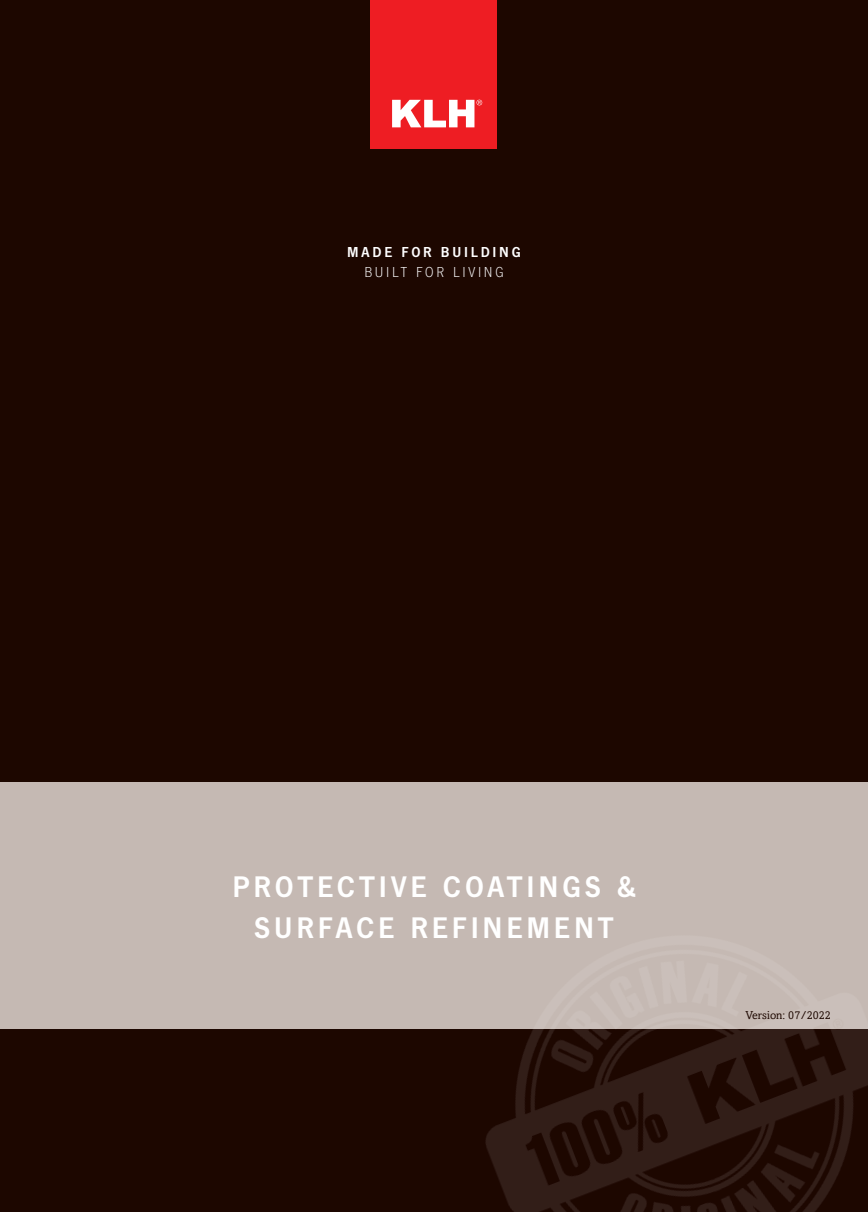
<style>
.page{position:relative;width:868px;height:1212px;background:#fff}
.page>*{position:absolute;margin:0;border:0;box-sizing:border-box;transform-origin:0 0}
.t1{font:600 30.9px/41.8px "News Got T";letter-spacing:.12em;color:#fff}
.t2{font:600 15px "News Got T";letter-spacing:.185em;color:#fff}
.t3{font:15px "News Got T Ligh";letter-spacing:.18em;color:#fff}
.t4{font:11.55px "Amasis MT Pro";color:#1d0700}
</style>
<div class="page">
<div style="left:0;top:0;width:867px;height:1212px;background:#1d0700"></div>
<div style="left:0;top:782px;width:867px;height:247px;background:#c5b9b3"></div>
<img style="left:485px;top:1029px;width:382px;height:183px">
<div style="left:369px;top:0;width:127px;height:148px;background:#ee1d23"></div>
<svg style="left:392px;top:100px;width:90px;height:27px"></svg>
<p class="t2" style="left:347px;top:243px;width:156px">MADE FO R BUI LDING</p>
<p class="t3" style="left:364px;top:264px;width:140px">BUILT FOR LIVING</p>
<p class="t1" style="left:254px;top:864px;width:383px;text-indent:-22px">PROTECTIVE COATINGS &amp;<br>SUR</p>
<p class="t1" style="left:318px;top:906px;width:151px">FACE REFIN</p>
<p class="t1" style="left:506px;top:906px;width:88px">EMENT</p>
<p class="t4" style="left:745px;top:1009px;width:87px">Version: 07/2022</p>
</div>
